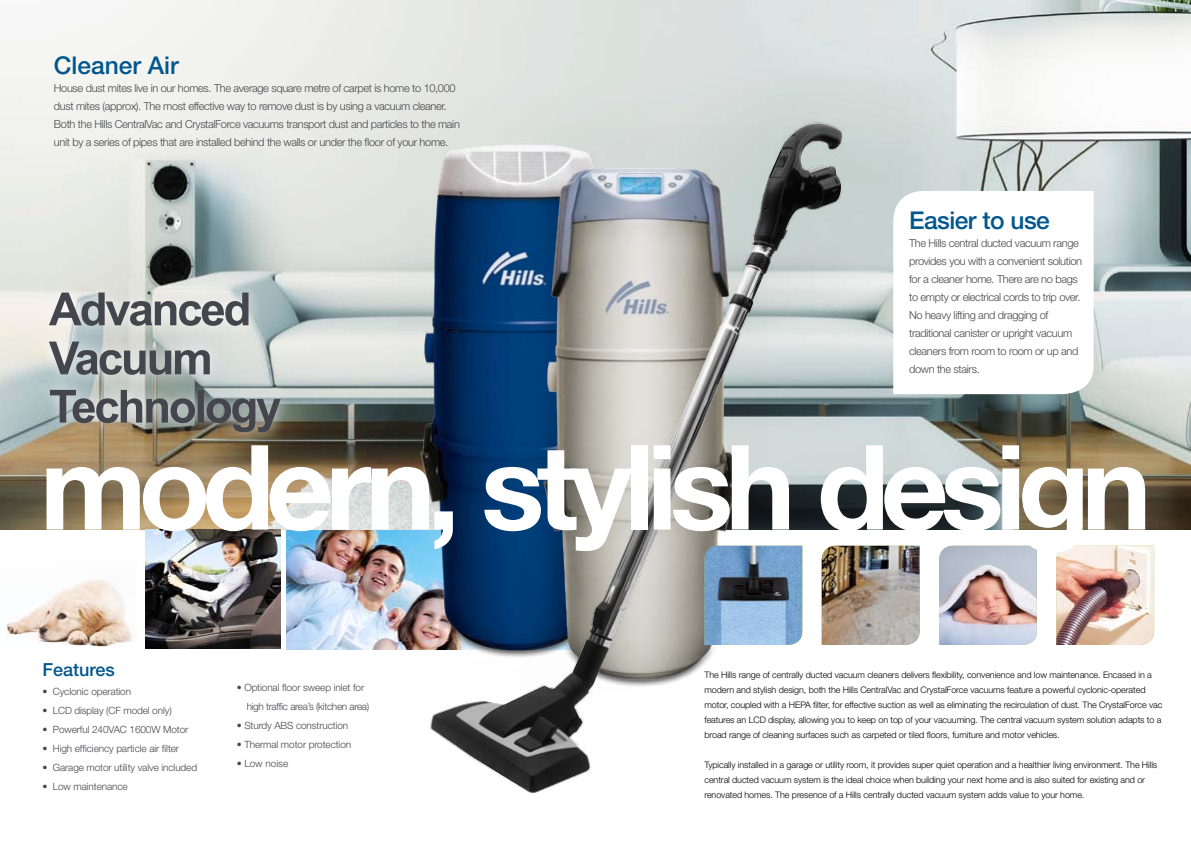
<style>
.page{position:relative;width:1191px;height:842px;background:#fff}
.page>*{position:absolute;margin:0;border:0;box-sizing:border-box;transform-origin:0 0}
.t1{font:700 118px "Helvetica Neue LT";letter-spacing:-.07em;color:#fff}
.t2{font:500 24.5px "Helvetica Neue LT";letter-spacing:-.01em;color:#00568d}
.t3{font:500 18px "Helvetica Neue LT";color:#00568d}
.t4{font:300 11px/18px "Helvetica Neue LT";letter-spacing:-.03em;color:#45454d}
.t5{font:300 10px/19px "Helvetica Neue LT";letter-spacing:-.01em;color:#45454d}
.t6{font:300 9px/15px "Helvetica Neue LT";letter-spacing:-.01em;color:#000}
</style>
<div class="page">
<img style="left:287px;top:529px;width:86px;height:121px">
<img style="left:0;top:0;width:1191px;height:529px">
<svg style="left:933px;top:190px;width:161px;height:205px"></svg>
<img style="left:373px;top:109px;width:560px;height:685px">
<div style="left:37px;top:280px;width:256px;height:165px;background:#fff;opacity:.75"></div>
<svg style="left:49px;top:293px;width:199px;height:33px;background:#9d9ea0"></svg>
<svg style="left:49px;top:342px;width:161px;height:33px;background:#94989a"></svg>
<svg style="left:50px;top:390px;width:231px;height:42px;background:#838582"></svg>
<img style="left:146px;top:529px;width:135px;height:120px">
<img style="left:6px;top:579px;width:127px;height:68px">
<img style="left:704px;top:546px;width:98px;height:100px">
<img style="left:821px;top:546px;width:98px;height:100px">
<img style="left:939px;top:546px;width:97px;height:99px">
<img style="left:1056px;top:546px;width:98px;height:99px">
<h2 class="t2" style="left:54px;top:51px;width:126px">Cleaner Air</h2>
<p class="t4" style="left:54px;top:79px;width:407px">House dust mites live in our homes. The average square metre of carpet is home to 10,000 dust mites (approx). The most effective way to remove dust is by using a vacuum cleaner.<br>Both the Hills CentralVac and CrystalForce vacuums transport dust and particles to the main unit by a series of pipes that are installed behind the walls or under the floor of your home.</p>
<h2 class="t2" style="left:909px;top:206px;width:142px">Easier to use</h2>
<p class="t4" style="left:909px;top:234px;width:175px">The Hills central ducted vacuum range provides you with a convenient solution for a cleaner home. There are no bags to empty or electrical cords to trip over.<br>No heavy lifting and dragging of traditional canister or upright vacuum cleaners from room to room or up and down the stairs.</p>
<h1 class="t1" style="left:40px;top:414px;width:1113px">modern, stylish design</h1>
<h3 class="t3" style="left:43px;top:659px;width:74px">Features</h3>
<p class="t5" style="left:43px;top:682px;width:90px">• Cyclonic operation</p>
<p class="t5" style="left:43px;top:701px;width:131px">• LCD display (CF model only)</p>
<p class="t5" style="left:43px;top:720px;width:147px">• Powerful 240VAC 1600W Motor</p>
<p class="t5" style="left:43px;top:739px;width:138px">• High efficiency particle air filter</p>
<p class="t5" style="left:43px;top:758px;width:156px">• Garage motor utility valve included</p>
<p class="t5" style="left:43px;top:777px;width:87px">• Low maintenance</p>
<p class="t5" style="left:247px;top:678px;width:124px;text-indent:-10px">• Optional floor sweep inlet for high traffic area’s (kitchen area)</p>
<p class="t5" style="left:237px;top:716px;width:113px">• Sturdy ABS construction</p>
<p class="t5" style="left:237px;top:735px;width:116px">• Thermal motor protection</p>
<p class="t5" style="left:237px;top:754px;width:53px">• Low noise</p>
<p class="t6" style="left:704px;top:667px;width:459px">The Hills range of centrally ducted vacuum cleaners delivers flexibility, convenience and low maintenance. Encased in a modern and stylish design, both the Hills CentralVac and CrystalForce vacuums feature a powerful cyclonic-operated motor, coupled with a HEPA filter, for effective suction as well as eliminating the recirculation of dust. The CrystalForce vac features an LCD display, allowing you to keep on top of your vacuuming. The central vacuum system solution adapts to a broad range of cleaning surfaces such as carpeted or tiled floors, furniture and motor vehicles.</p>
<p class="t6" style="left:704px;top:758px;width:454px">Typically installed in a garage or utility room, it provides super quiet operation and a healthier living environment. The Hills central ducted vacuum system is the ideal choice when building your next home and is also suited for existing and or renovated homes. The presence of a Hills centrally ducted vacuum system adds value to your home.</p>
</div>
